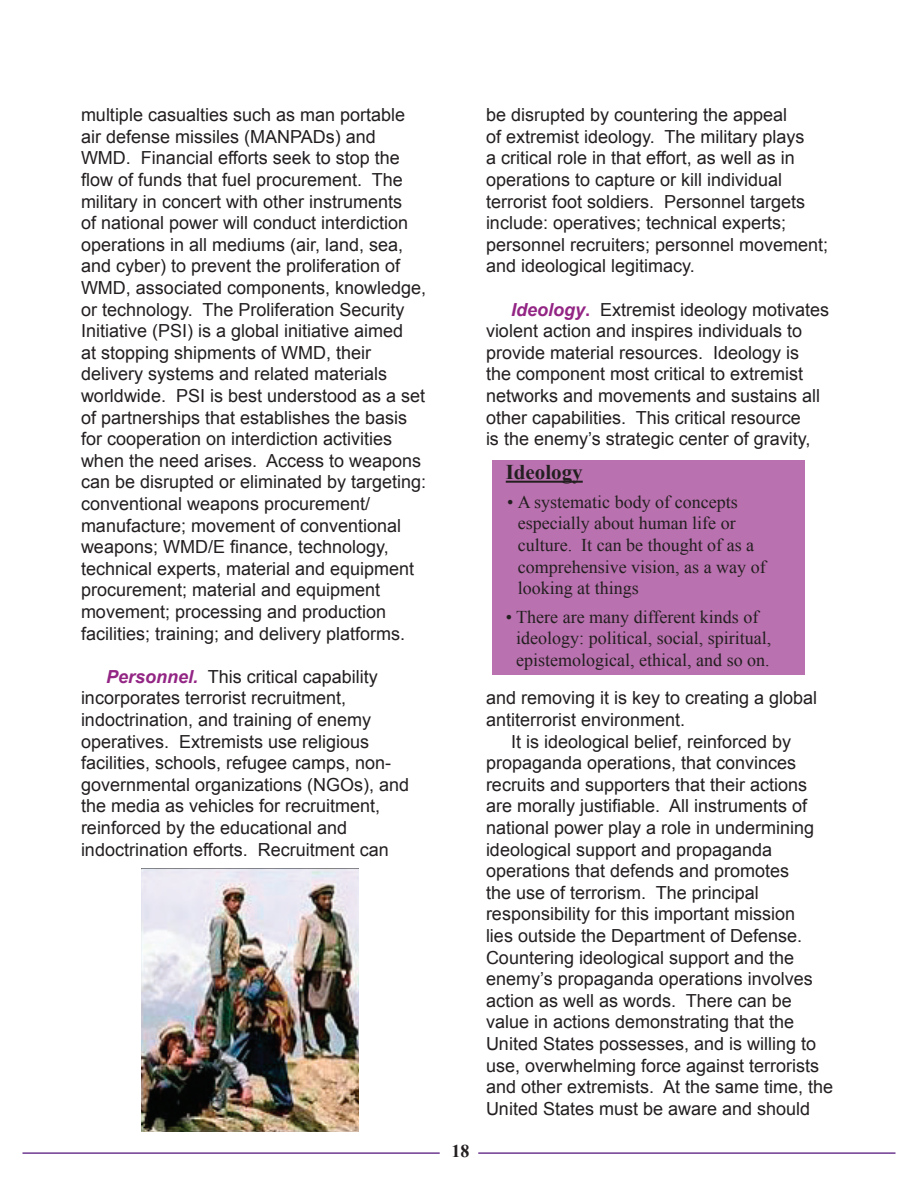
<style>
.page{position:relative;width:918px;height:1188px;background:#fff}
.page>*{position:absolute;margin:0;border:0;box-sizing:border-box;transform-origin:0 0}
.t1{font:700 21px "Times New Roman";color:#231f20}
.t2{font:18px/21.6px "Arial";color:#231f20}
.t3{font:18px/21.6px "Times New Roman";color:#231f20}
.t4{font:700 18px "Times New Roman";color:#231f20}
.s1{font-weight:700;font-style:italic;color:#932584}
.s2{font-weight:700;color:#932584}
</style>
<div class="page">
<hr style="left:22px;top:1152px;width:418px;height:2px;background:#6e3a91">
<hr style="left:478px;top:1152px;width:418px;height:2px;background:#6e3a91">
<img style="left:141px;top:868px;width:217px;height:263px">
<div style="left:492px;top:460px;width:313px;height:214px;background:#b971af"></div>
<hr style="left:506px;top:481px;width:77px;height:2px;background:#231f20">
<p class="t2" style="left:81px;top:104px;width:347px">multiple casualties such as man portable air defense missiles (MANPADs) and WMD. Financial efforts seek to stop the flow of funds that fuel procurement. The military in concert with other instruments<br>of national power will conduct interdiction operations in all mediums (air, land, sea, and cyber) to prevent the proliferation of WMD, associated components, knowledge, or technology. The Proliferation Security Initiative (PSI) is a global initiative aimed<br>at stopping shipments of WMD, their delivery systems and related materials worldwide. PSI is best understood as a set of partnerships that establishes the basis for cooperation on interdiction activities when the need arises. Access to weapons can be disrupted or eliminated by targeting: conventional weapons procurement/ manufacture; movement of conventional weapons; WMD/E finance, technology, technical experts, material and equipment procurement; material and equipment movement; processing and production facilities; training; and delivery platforms.</p>
<p class="t2" style="left:81px;top:666px;width:330px;text-indent:25px"><span class="s1">Personnel.</span> This critical capability incorporates terrorist recruitment, indoctrination, and training of enemy operatives. Extremists use religious facilities, schools, refugee camps, non&shy;governmental organizations (NGOs), and the media as vehicles for recruitment, reinforced by the educational and indoctrination efforts. Recruitment can</p>
<p class="t4" style="left:452px;top:1138px;width:19px">18</p>
<p class="t2" style="left:486px;top:104px;width:344px">be disrupted by countering the appeal<br>of extremist ideology. The military plays<br>a critical role in that effort, as well as in operations to capture or kill individual terrorist foot soldiers. Personnel targets include: operatives; technical experts; personnel recruiters; personnel movement; and ideological legitimacy.</p>
<p class="t2" style="left:486px;top:299px;width:345px;text-indent:25px"><span class="s1">Ideology</span><span class="s2">.</span> Extremist ideology motivates violent action and inspires individuals to provide material resources. Ideology is<br>the component most critical to extremist networks and movements and sustains all other capabilities. This critical resource<br>is the enemy’s strategic center of gravity,</p>
<p class="t1" style="left:506px;top:458px;width:79px">Ideology</p>
<p class="t3" style="left:518px;top:491px;width:249px;text-indent:-10px">• A systematic body of concepts especially about human life or culture. It can be thought of as a comprehensive vision, as a way of looking at things</p>
<p class="t3" style="left:516px;top:605px;width:257px;text-indent:-11px">• There are many different kinds of ideology: political, social, spiritual, epistemological, ethical, and so on.</p>
<p class="t2" style="left:486px;top:687px;width:333px">and removing it is key to creating a global antiterrorist environment.</p>
<p class="t2" style="left:486px;top:731px;width:349px;text-indent:25px">It is ideological belief, reinforced by propaganda operations, that convinces recruits and supporters that their actions are morally justifiable. All instruments of national power play a role in undermining ideological support and propaganda operations that defends and promotes<br>the use of terrorism. The principal responsibility for this important mission<br>lies outside the Department of Defense.<br>Countering ideological support and the enemy’s propaganda operations involves action as well as words. There can be value in actions demonstrating that the United States possesses, and is willing to use, overwhelming force against terrorists and other extremists. At the same time, the United States must be aware and should</p>
</div>
